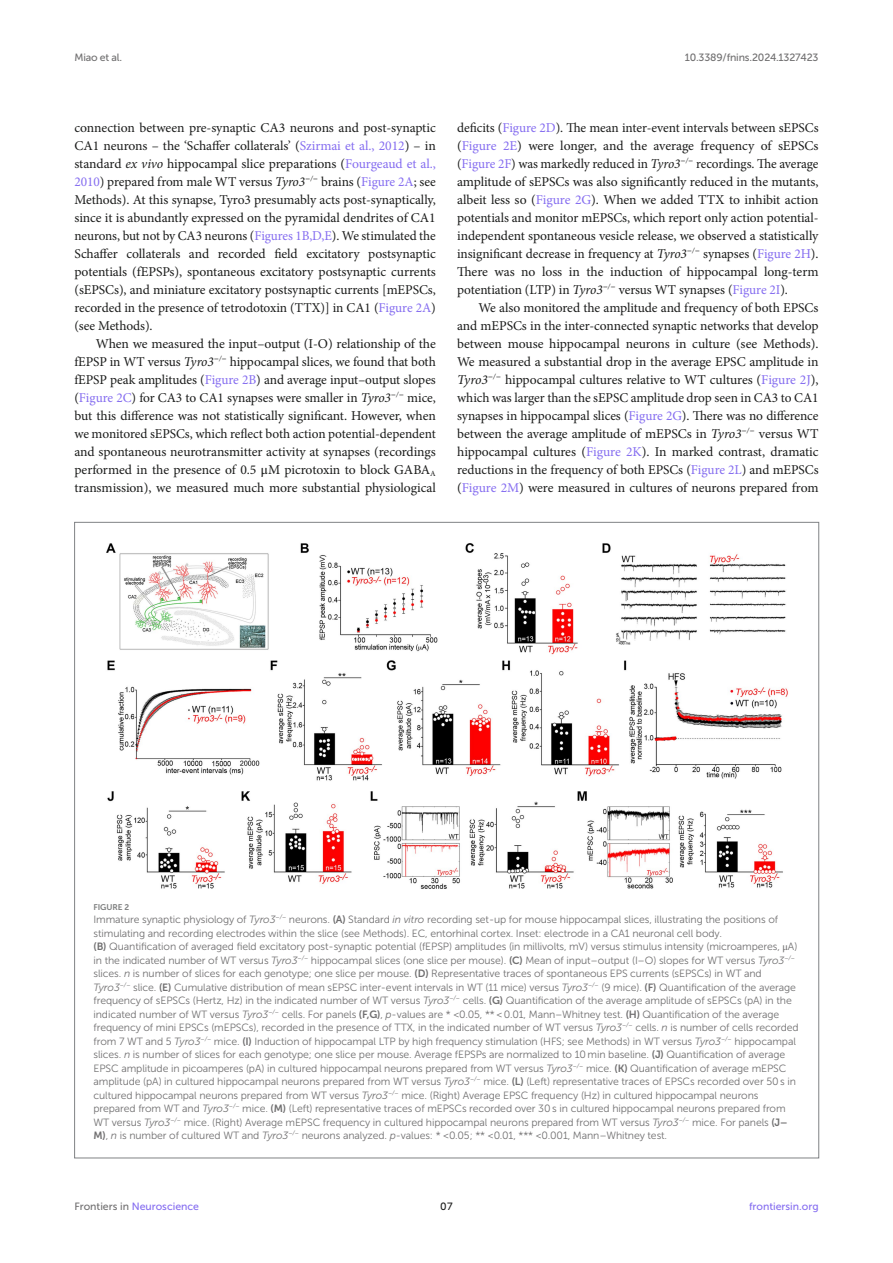
<style>
.page{position:relative;width:893px;height:1263px;background:#fff}
.page>*{position:absolute;margin:0;border:0;box-sizing:border-box;transform-origin:0 0}
.TEXT{font:13.5px/18px "Minion Pro";letter-spacing:-.005em;color:#1b1c1b;text-align:justify}
.TEXT_FLUSH{font:13.5px/18px "Minion Pro";letter-spacing:-.005em;color:#1b1c1b;text-align:justify}
.FIG_LEG{font:10.5px/13.5px "Museo Sans 300";letter-spacing:-.01em;color:#706f70}
.t1{font:10.5px "Museo Sans 500";color:#856df0}
.t2{font:10.5px "Museo Sans 500";letter-spacing:-.015em;color:#706f70}
.t3{font:10.5px "Museo Sans 500";color:#1b1c1b}
.FIG_HD{font:8.25px "Museo Sans 700";letter-spacing:-.01em;color:#7e7f7f}
.s1{color:#856df0}
.s2{font-style:italic}
.s3{font-family:"STIX General"}
.s4{font-family:"Museo Sans 700"}
.s5{color:#706f70}
</style>
<div class="page">
<img style="left:106px;top:543px;width:682px;height:346px">
<p class="t2" style="left:74px;top:51px;width:49px">Miao et al.</p>
<p class="t2" style="left:685px;top:51px;width:135px">10.3389/fnins.2024.1327423</p>
<p class="TEXT_FLUSH" style="left:74px;top:119px;width:363px">connection between pre-synaptic CA3 neurons and post-synaptic CA1 neurons – the ‘Schaffer collaterals’ (<span class="s1">Szirmai et al., 2012</span>) – in standard <span class="s2">ex vivo</span> hippocampal slice preparations (<span class="s1">Fourgeaud et al., 2010</span>) prepared from male WT versus <span class="s2">Tyro3</span><sup>−</sup><sup>/</sup><sup>−</sup> brains (<span class="s1">Figure 2A</span>; see Methods). At this synapse, Tyro3 presumably acts post-synaptically, since it is abundantly expressed on the pyramidal dendrites of CA1 neurons, but not by CA3 neurons (<span class="s1">Figures 1B,D,E</span>). We stimulated the Schaffer collaterals and recorded field excitatory postsynaptic potentials (fEPSPs), spontaneous excitatory postsynaptic currents (sEPSCs), and miniature excitatory postsynaptic currents [mEPSCs, recorded in the presence of tetrodotoxin (TTX)] in CA1 (<span class="s1">Figure 2A</span>) (see Methods).</p>
<p class="TEXT" style="left:74px;top:335px;width:363px;text-indent:21px">When we measured the input–output (I-O) relationship of the fEPSP in WT versus <span class="s2">Tyro3</span><sup>−</sup><sup>/</sup><sup>−</sup> hippocampal slices, we found that both fEPSP peak amplitudes (<span class="s1">Figure 2B</span>) and average input–output slopes (<span class="s1">Figure 2C</span>) for CA3 to CA1 synapses were smaller in <span class="s2">Tyro3</span><sup>−</sup><sup>/</sup><sup>−</sup> mice, but this difference was not statistically significant. However, when we monitored sEPSCs, which reflect both action potential-dependent and spontaneous neurotransmitter activity at synapses (recordings performed in the presence of 0.5 <span class="s3">μ</span>M picrotoxin to block GABA<sub>A </sub>transmission), we measured much more substantial physiological</p>
<p class="TEXT" style="left:457px;top:119px;width:363px">deficits (<span class="s1">Figure 2D</span>). The mean inter-event intervals between sEPSCs (<span class="s1">Figure 2E</span>) were longer, and the average frequency of sEPSCs (<span class="s1">Figure 2F</span>) was markedly reduced in <span class="s2">Tyro3</span><sup>−</sup><sup>/</sup><sup>−</sup> recordings. The average amplitude of sEPSCs was also significantly reduced in the mutants, albeit less so (<span class="s1">Figure 2G</span>). When we added TTX to inhibit action potentials and monitor mEPSCs, which report only action potential&shy;independent spontaneous vesicle release, we observed a statistically insignificant decrease in frequency at <span class="s2">Tyro3</span><sup>−</sup><sup>/</sup><sup>−</sup> synapses (<span class="s1">Figure 2H</span>).<br>There was no loss in the induction of hippocampal long-term potentiation (LTP) in <span class="s2">Tyro3</span><sup>−</sup><sup>/</sup><sup>−</sup> versus WT synapses (<span class="s1">Figure 2I</span>).</p>
<p class="TEXT" style="left:457px;top:299px;width:363px;text-indent:21px">We also monitored the amplitude and frequency of both EPSCs and mEPSCs in the inter-connected synaptic networks that develop between mouse hippocampal neurons in culture (see Methods).<br>We measured a substantial drop in the average EPSC amplitude in <span class="s2">Tyro3</span><sup>−</sup><sup>/</sup><sup>−</sup> hippocampal cultures relative to WT cultures (<span class="s1">Figure 2J</span>), which was larger than the sEPSC amplitude drop seen in CA3 to CA1 synapses in hippocampal slices (<span class="s1">Figure 2G</span>). There was no difference between the average amplitude of mEPSCs in <span class="s2">Tyro3</span><sup>−</sup><sup>/</sup><sup>−</sup> versus WT hippocampal cultures (<span class="s1">Figure 2K</span>). In marked contrast, dramatic reductions in the frequency of both EPSCs (<span class="s1">Figure 2L</span>) and mEPSCs (<span class="s1">Figure 2M</span>) were measured in cultures of neurons prepared from</p>
<p class="FIG_HD" style="left:94px;top:902px;width:37px">FIGURE 2</p>
<p class="FIG_LEG" style="left:94px;top:913px;width:707px">Immature synaptic physiology of <span class="s2">Tyro3</span><sup>−</sup><sup>/</sup><sup>−</sup> neurons. <span class="s4">(A)</span> Standard <span class="s2">in vitro</span> recording set-up for mouse hippocampal slices, illustrating the positions of stimulating and recording electrodes within the slice (see Methods). EC, entorhinal cortex. Inset: electrode in a CA1 neuronal cell body.<br><span class="s4">(B)</span> Quantification of averaged field excitatory post-synaptic potential (fEPSP) amplitudes (in millivolts, mV) versus stimulus intensity (microamperes, <span class="s3">μ</span>A) in the indicated number of WT versus <span class="s2">Tyro3</span><sup>−</sup><sup>/</sup><sup>−</sup> hippocampal slices (one slice per mouse). <span class="s4">(C)</span> Mean of input–output (I–O) slopes for WT versus <span class="s2">Tyro3</span><sup>−</sup><sup>/</sup><sup>− </sup>slices. <span class="s2">n</span> is number of slices for each genotype; one slice per mouse. <span class="s4">(D)</span> Representative traces of spontaneous EPS currents (sEPSCs) in WT and <span class="s2">Tyro3</span><sup>−</sup><sup>/</sup><sup>−</sup> slice. <span class="s4">(E)</span> Cumulative distribution of mean sEPSC inter-event intervals in WT (11 mice) versus <span class="s2">Tyro3</span><sup>−</sup><sup>/</sup><sup>−</sup> (9 mice). <span class="s4">(F)</span> Quantification of the average frequency of sEPSCs (Hertz, Hz) in the indicated number of WT versus <span class="s2">Tyro3</span><sup>−</sup><sup>/</sup><sup>−</sup> cells. <span class="s4">(G)</span> Quantification of the average amplitude of sEPSCs (pA) in the indicated number of WT versus <span class="s2">Tyro3</span><sup>−</sup><sup>/</sup><sup>−</sup> cells. For panels <span class="s4">(F,G)</span>, <span class="s2">p</span>-values are * &lt;0.05, ** &lt; 0.01, Mann–Whitney test. <span class="s4">(H)</span> Quantification of the average frequency of mini EPSCs (mEPSCs), recorded in the presence of TTX, in the indicated number of WT versus <span class="s2">Tyro3</span><sup>−</sup><sup>/</sup><sup>−</sup> cells. <span class="s2">n</span> is number of cells recorded from 7 WT and 5 <span class="s2">Tyro3</span><sup>−</sup><sup>/</sup><sup>−</sup> mice. <span class="s4">(I)</span> Induction of hippocampal LTP by high frequency stimulation (HFS; see Methods) in WT versus <span class="s2">Tyro3</span><sup>−</sup><sup>/</sup><sup>−</sup> hippocampal slices. <span class="s2">n</span> is number of slices for each genotype; one slice per mouse. Average fEPSPs are normalized to 10 min baseline. <span class="s4">(J)</span> Quantification of average EPSC amplitude in picoamperes (pA) in cultured hippocampal neurons prepared from WT versus <span class="s2">Tyro3</span><sup>−</sup><sup>/</sup><sup>−</sup> mice. <span class="s4">(K)</span> Quantification of average mEPSC amplitude (pA) in cultured hippocampal neurons prepared from WT versus <span class="s2">Tyro3</span><sup>−</sup><sup>/</sup><sup>−</sup> mice. <span class="s4">(L)</span> (Left) representative traces of EPSCs recorded over 50 s in cultured hippocampal neurons prepared from WT versus <span class="s2">Tyro3</span><sup>−</sup><sup>/</sup><sup>−</sup> mice. (Right) Average EPSC frequency (Hz) in cultured hippocampal neurons prepared from WT and <span class="s2">Tyro3</span><sup>−</sup><sup>/</sup><sup>−</sup> mice. <span class="s4">(M)</span> (Left) representative traces of mEPSCs recorded over 30 s in cultured hippocampal neurons prepared from WT versus <span class="s2">Tyro3</span><sup>−</sup><sup>/</sup><sup>−</sup> mice. (Right) Average mEPSC frequency in cultured hippocampal neurons prepared from WT versus <span class="s2">Tyro3</span><sup>−</sup><sup>/</sup><sup>−</sup> mice. For panels <span class="s4">(J– M)</span>, <span class="s2">n</span> is number of cultured WT and <span class="s2">Tyro3</span><sup>−</sup><sup>/</sup><sup>−</sup> neurons analyzed. <span class="s2">p</span>-values: * &lt;0.05; ** &lt;0.01, *** &lt;0.001, Mann–Whitney test.</p>
<p class="t1" style="left:74px;top:1200px;width:126px"><span class="s5">Frontiers in</span> Neuroscience</p>
<p class="t3" style="left:440px;top:1200px;width:14px">07</p>
<p class="t1" style="left:749px;top:1200px;width:71px">frontiersin.org</p>
</div>
